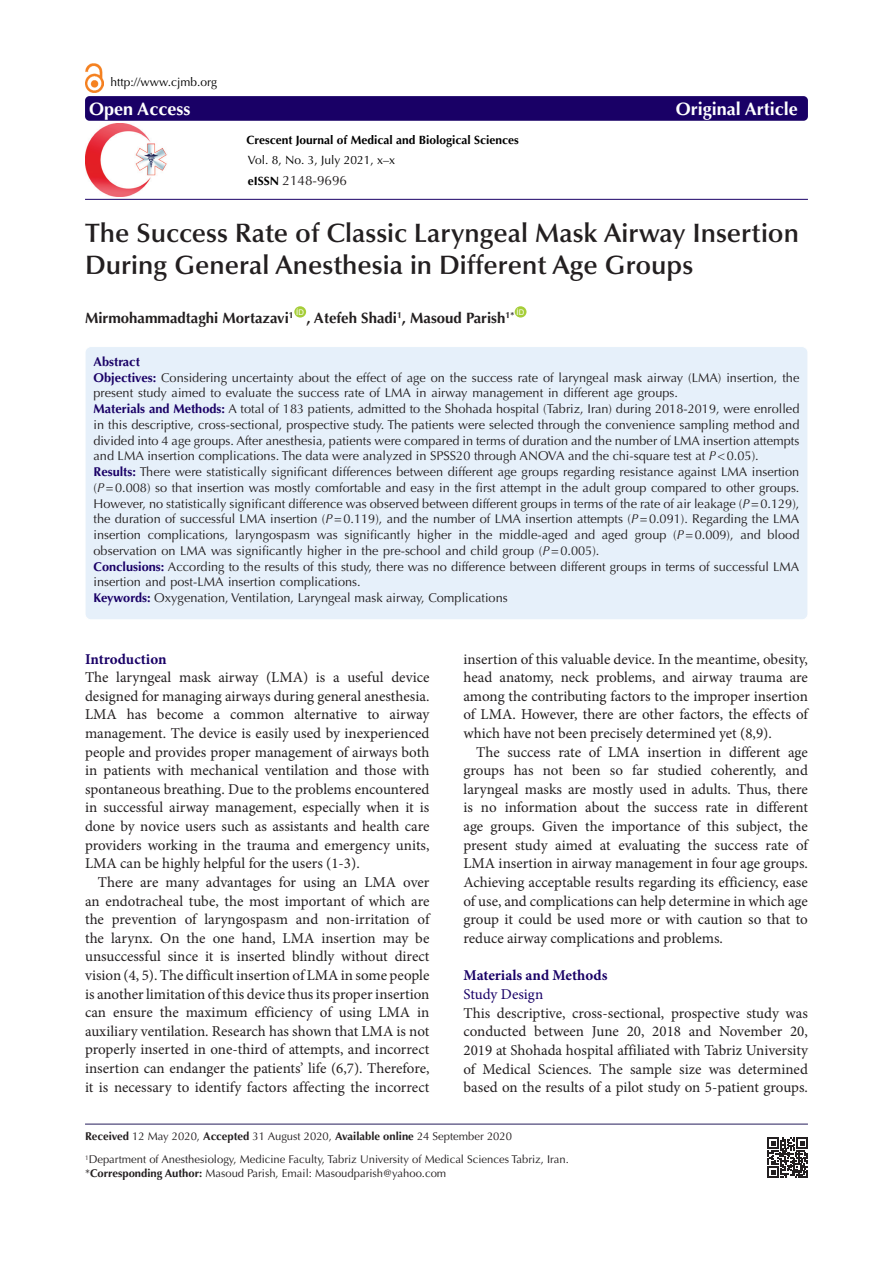
<style>
.page{position:relative;width:893px;height:1263px;background:#fff}
.page>*{position:absolute;margin:0;border:0;box-sizing:border-box;transform-origin:0 0}
.Pa3{font:600 26.7px/31.5px "Optima LT Std";color:#231f20}
.t1{font:700 18px "Optima LT Std";color:#fff}
.t2{font:15px/18.6px "Minion Pro";color:#231f20;text-align:justify}
.t3{font:700 15px "Optima LT Std";color:#231f20}
.t4{font:700 15px "Minion Pro";color:#190066}
.t5{font:15px "Minion Pro";color:#190066}
.t6{font:13.5px "Optima LT Std";color:#231f20}
.t7{font:12.75px/15.8px "Optima LT Std";color:#231f20}
.t8{font:700 12.75px "Optima LT Std";color:#190066}
.t9{font:700 12px "Optima LT Std";color:#000}
.t10{font:12px "Optima LT Std";color:#000}
.t11{font:11.25px "Optima LT Std";color:#231f20}
.t12{font:7.8px "Arial";color:#fff}
.s1{font-weight:700;font-size:12px;color:#000}
.s2{font-weight:700;color:#190066}
.s3{font-style:italic}
.s4{font-weight:700}
</style>
<div class="page">
<div style="left:85px;top:347px;width:723px;height:273px;background:#e6f0fa;border-radius:6px"></div>
<div style="left:294px;top:306px;width:12px;height:12px;background:#a6ce39;border-radius:50%"></div>
<div style="left:515px;top:306px;width:11px;height:12px;background:#a6ce39;border-radius:50%"></div>
<div style="left:85px;top:96px;width:723px;height:25px;background:#190066;border-radius:4px"></div>
<hr style="left:85px;top:199px;width:723px;height:1px;background:#190066">
<hr style="left:85px;top:1124px;width:723px;height:1px;background:#261d5c">
<img style="left:85px;top:63px;width:19px;height:30px">
<img style="left:85px;top:124px;width:82px;height:72px">
<svg style="left:768px;top:1137px;width:40px;height:41px"></svg>
<p class="t10" style="left:111px;top:75px;width:108px">http://www.cjmb.org</p>
<p class="t1" style="left:89px;top:98px;width:103px">Open Access</p>
<p class="t1" style="left:676px;top:98px;width:124px">Original Article</p>
<p class="t9" style="left:247px;top:132px;width:274px">Crescent Journal of Medical and Biological Sciences</p>
<p class="t10" style="left:248px;top:153px;width:149px">Vol. 8, No. 3, July 2021, x–x</p>
<p class="t6" style="left:248px;top:172px;width:101px"><span class="s1">eISSN</span> 2148-9696</p>
<p class="Pa3" style="left:85px;top:218px;width:715px">The Success Rate of Classic Laryngeal Mask Airway Insertion<br>During General Anesthesia in Different Age Groups</p>
<p class="t3" style="left:85px;top:309px;width:210px">Mirmohammadtaghi Mortazavi<sup>1</sup></p>
<p class="t12" style="left:296px;top:307px;width:9px">ID</p>
<p class="t3" style="left:306px;top:309px;width:209px">, Atefeh Shadi<sup>1</sup>, Masoud Parish<sup>1*</sup></p>
<p class="t12" style="left:517px;top:307px;width:9px">ID</p>
<p class="t8" style="left:94px;top:354px;width:48px">Abstract</p>
<p class="t7" style="left:94px;top:370px;width:707px"><span class="s2">Objectives:</span> Considering uncertainty about the effect of age on the success rate of laryngeal mask airway (LMA) insertion, the present study aimed to evaluate the success rate of LMA in airway management in different age groups.</p>
<p class="t7" style="left:94px;top:401px;width:707px;text-align:justify"><span class="s2">Materials and Methods:</span> A total of 183 patients, admitted to the Shohada hospital (Tabriz, Iran) during 2018-2019, were enrolled in this descriptive, cross-sectional, prospective study. The patients were selected through the convenience sampling method and divided into 4 age groups. After anesthesia, patients were compared in terms of duration and the number of LMA insertion attempts and LMA insertion complications. The data were analyzed in SPSS20 through ANOVA and the chi-square test at <span class="s3">P</span>&lt;0.05).</p>
<p class="t7" style="left:94px;top:464px;width:707px;text-align:justify"><span class="s2">Results:</span> There were statistically significant differences between different age groups regarding resistance against LMA insertion (<span class="s3">P</span>=0.008) so that insertion was mostly comfortable and easy in the first attempt in the adult group compared to other groups.<br>However, no statistically significant difference was observed between different groups in terms of the rate of air leakage (<span class="s3">P</span>=0.129), the duration of successful LMA insertion (<span class="s3">P</span>=0.119), and the number of LMA insertion attempts (<span class="s3">P</span>=0.091). Regarding the LMA insertion complications, laryngospasm was significantly higher in the middle-aged and aged group (<span class="s3">P</span>=0.009), and blood observation on LMA was significantly higher in the pre-school and child group (<span class="s3">P</span>=0.005).</p>
<p class="t7" style="left:94px;top:559px;width:707px"><span class="s2">Conclusions:</span> According to the results of this study, there was no difference between different groups in terms of successful LMA insertion and post-LMA insertion complications.</p>
<p class="t7" style="left:94px;top:590px;width:416px"><span class="s2">Keywords:</span> Oxygenation, Ventilation, Laryngeal mask airway, Complications</p>
<p class="t4" style="left:85px;top:648px;width:83px">Introduction</p>
<p class="t2" style="left:85px;top:668px;width:346px">The laryngeal mask airway (LMA) is a useful device designed for managing airways during general anesthesia.<br>LMA has become a common alternative to airway management. The device is easily used by inexperienced people and provides proper management of airways both in patients with mechanical ventilation and those with spontaneous breathing. Due to the problems encountered in successful airway management, especially when it is done by novice users such as assistants and health care providers working in the trauma and emergency units, LMA can be highly helpful for the users (1-3).</p>
<p class="t2" style="left:85px;top:873px;width:346px;text-indent:13px">There are many advantages for using an LMA over an endotracheal tube, the most important of which are the prevention of laryngospasm and non-irritation of the larynx. On the one hand, LMA insertion may be unsuccessful since it is inserted blindly without direct vision (4, 5). The difficult insertion of LMA in some people is another limitation of this device thus its proper insertion can ensure the maximum efficiency of using LMA in auxiliary ventilation. Research has shown that LMA is not properly inserted in one-third of attempts, and incorrect insertion can endanger the patients’ life (6,7). Therefore, it is necessary to identify factors affecting the incorrect</p>
<p class="t2" style="left:463px;top:650px;width:346px">insertion of this valuable device. In the meantime, obesity, head anatomy, neck problems, and airway trauma are among the contributing factors to the improper insertion of LMA. However, there are other factors, the effects of which have not been precisely determined yet (8,9).</p>
<p class="t2" style="left:463px;top:743px;width:346px;text-indent:13px">The success rate of LMA insertion in different age groups has not been so far studied coherently, and laryngeal masks are mostly used in adults. Thus, there is no information about the success rate in different age groups. Given the importance of this subject, the present study aimed at evaluating the success rate of LMA insertion in airway management in four age groups.<br>Achieving acceptable results regarding its efficiency, ease of use, and complications can help determine in which age group it could be used more or with caution so that to reduce airway complications and problems.</p>
<p class="t4" style="left:463px;top:965px;width:145px">Materials and Methods</p>
<p class="t5" style="left:463px;top:984px;width:81px">Study Design</p>
<p class="t2" style="left:463px;top:1004px;width:346px">This descriptive, cross-sectional, prospective study was conducted between June 20, 2018 and November 20, 2019 at Shohada hospital affiliated with Tabriz University of Medical Sciences. The sample size was determined based on the results of a pilot study on 5-patient groups.</p>
<p class="t11" style="left:85px;top:1130px;width:428px"><span class="s4">Received</span> 12 May 2020, <span class="s4">Accepted</span> 31 August 2020, <span class="s4">Available online</span> 24 September 2020</p>
<p class="t11" style="left:85px;top:1153px;width:485px"><sup>1</sup>Department of Anesthesiology, Medicine Faculty, Tabriz University of Medical Sciences Tabriz, Iran.</p>
<p class="t11" style="left:85px;top:1167px;width:363px">*<span class="s4">Corresponding Author:</span> Masoud Parish, Email: Masoudparish@yahoo.com</p>
</div>
